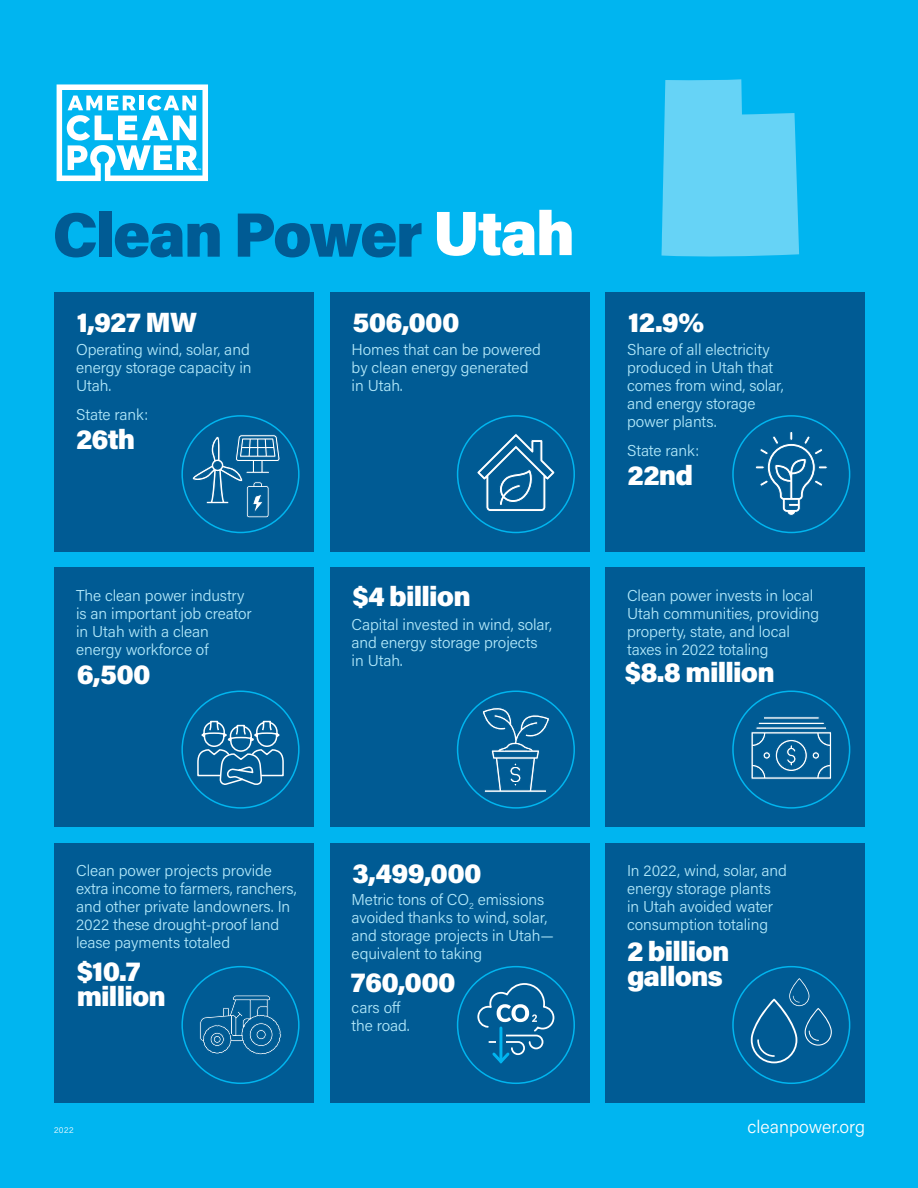
<style>
.page{position:relative;width:918px;height:1188px;background:#00b5f0}
.page>*{position:absolute;margin:0;border:0;box-sizing:border-box;transform-origin:0 0}
.t1{font:900 62.55px "Acumin Pro";letter-spacing:-.03em;color:#005b94}
.t2{font:900 27.9px/25.5px "Acumin Pro";letter-spacing:-.03em;color:#fff}
.t3{font:300 18px "Acumin Pro";color:#fff}
.t4{font:300 15.75px/18px "Acumin Pro";letter-spacing:-.005em;color:#b3e9fa}
.t5{font:300 8.25px "Acumin Pro";color:#fff}
.t6{font:700 2.4px "Myriad Pro";color:#fff}
.s1{color:#fff}
</style>
<div class="page">
<svg style="left:57px;top:84px;width:151px;height:97px"></svg>
<div style="left:55px;top:568px;width:259px;height:259px;background:#005b94"></div>
<div style="left:330px;top:568px;width:260px;height:259px;background:#005b94"></div>
<div style="left:605px;top:568px;width:260px;height:259px;background:#005b94"></div>
<div style="left:55px;top:292px;width:259px;height:260px;background:#005b94"></div>
<div style="left:330px;top:292px;width:260px;height:260px;background:#005b94"></div>
<div style="left:605px;top:292px;width:260px;height:260px;background:#005b94"></div>
<div style="left:55px;top:843px;width:259px;height:260px;background:#005b94"></div>
<div style="left:330px;top:843px;width:260px;height:260px;background:#005b94"></div>
<div style="left:605px;top:843px;width:260px;height:260px;background:#005b94"></div>
<div style="left:181px;top:415px;width:119px;height:118px;border:2px solid #00b5ef;border-radius:50%"></div>
<div style="left:457px;top:415px;width:118px;height:118px;border:2px solid #00b5ef;border-radius:50%"></div>
<div style="left:732px;top:415px;width:118px;height:118px;border:2px solid #00b5ef;border-radius:50%"></div>
<div style="left:181px;top:691px;width:119px;height:118px;border:2px solid #00b5ef;border-radius:50%"></div>
<div style="left:457px;top:691px;width:118px;height:118px;border:2px solid #00b5ef;border-radius:50%"></div>
<div style="left:732px;top:691px;width:118px;height:118px;border:2px solid #00b5ef;border-radius:50%"></div>
<div style="left:181px;top:966px;width:119px;height:118px;border:2px solid #00b5ef;border-radius:50%"></div>
<div style="left:457px;top:966px;width:118px;height:118px;border:2px solid #00b5ef;border-radius:50%"></div>
<div style="left:732px;top:966px;width:118px;height:118px;border:2px solid #00b5ef;border-radius:50%"></div>
<svg style="left:751px;top:978px;width:81px;height:85px"></svg>
<svg style="left:482px;top:707px;width:68px;height:86px"></svg>
<svg style="left:755px;top:432px;width:73px;height:84px"></svg>
<svg style="left:197px;top:720px;width:87px;height:65px"></svg>
<svg style="left:476px;top:433px;width:80px;height:85px"></svg>
<svg style="left:751px;top:716px;width:81px;height:64px"></svg>
<svg style="left:200px;top:995px;width:81px;height:60px"></svg>
<svg style="left:477px;top:982px;width:78px;height:82px"></svg>
<svg style="left:192px;top:432px;width:88px;height:86px"></svg>
<svg style="left:662px;top:79px;width:137px;height:178px;background:#5acff5"></svg>
<p class="t6" style="left:198px;top:168px;width:5px">TM</p>
<h1 class="t1" style="left:52px;top:190px;width:524px">Clean Power <span class="s1">Utah</span></h1>
<h2 class="t2" style="left:77px;top:308px;width:122px">1,927 MW</h2>
<h2 class="t2" style="left:352px;top:308px;width:109px">506,000</h2>
<h2 class="t2" style="left:628px;top:308px;width:78px">12.9%</h2>
<p class="t4" style="left:76px;top:339px;width:177px;text-align:justify">Operating wind, solar, and energy storage capacity in Utah.</p>
<p class="t4" style="left:76px;top:405px;width:74px">State rank:</p>
<h2 class="t2" style="left:76px;top:425px;width:61px">26th</h2>
<p class="t4" style="left:76px;top:586px;width:177px">The clean power industry is an important job creator in Utah with a clean energy workforce of</p>
<h2 class="t2" style="left:77px;top:660px;width:76px">6,500</h2>
<p class="t4" style="left:352px;top:339px;width:191px">Homes that can be powered by clean energy generated in Utah.</p>
<p class="t4" style="left:627px;top:339px;width:158px">Share of all electricity produced in Utah that comes from wind, solar, and energy storage power plants.</p>
<p class="t4" style="left:627px;top:441px;width:74px">State rank:</p>
<h2 class="t2" style="left:352px;top:582px;width:120px">$4 billion</h2>
<p class="t4" style="left:352px;top:615px;width:202px">Capital invested in wind, solar, and energy storage projects in Utah.</p>
<h2 class="t2" style="left:627px;top:461px;width:67px">22nd</h2>
<p class="t4" style="left:627px;top:586px;width:194px">Clean power invests in local<br>Utah communities, providing property, state, and local taxes in 2022 totaling</p>
<h2 class="t2" style="left:625px;top:658px;width:151px">$8.8 million</h2>
<p class="t4" style="left:76px;top:861px;width:222px">Clean power projects provide extra income to farmers, ranchers, and other private landowners. In<br>2022 these drought-proof land lease payments totaled</p>
<h2 class="t2" style="left:77px;top:957px;width:91px">$10.7 million</h2>
<h2 class="t2" style="left:352px;top:859px;width:131px">3,499,000</h2>
<p class="t4" style="left:352px;top:890px;width:204px">Metric tons of CO<sub>2</sub> emissions avoided thanks to wind, solar, and storage projects in Utah— equivalent to taking</p>
<p class="t4" style="left:352px;top:998px;width:60px">cars off the road.</p>
<h2 class="t2" style="left:351px;top:968px;width:106px">760,000</h2>
<p class="t4" style="left:627px;top:861px;width:161px">In 2022, wind, solar, and energy storage plants in Utah avoided water consumption totaling</p>
<h2 class="t2" style="left:627px;top:937px;width:104px">2 billion gallons</h2>
<p class="t5" style="left:54px;top:1125px;width:21px">2022</p>
<p class="t3" style="left:748px;top:1115px;width:119px">cleanpower.org</p>
</div>
